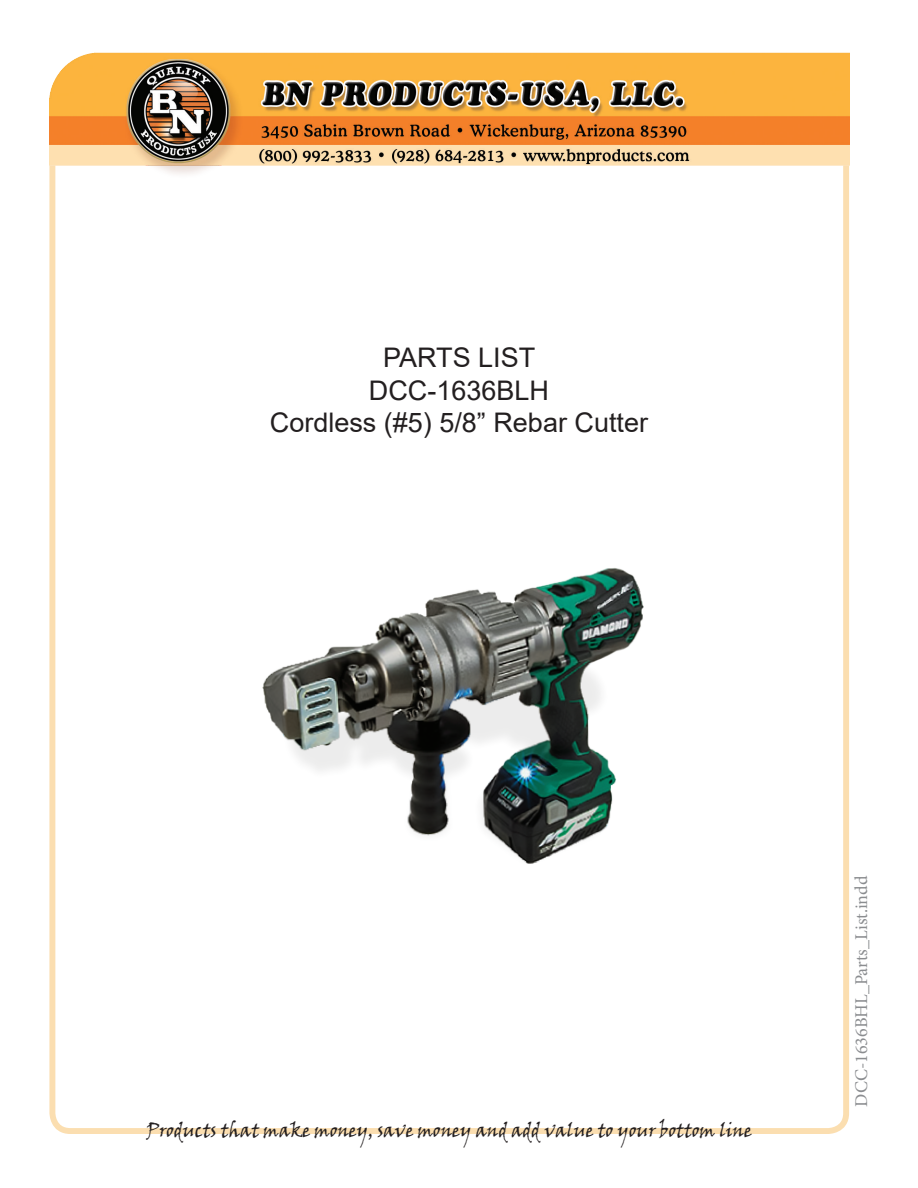
<style>
.page{position:relative;width:918px;height:1188px;background:#fff}
.page>*{position:absolute;margin:0;border:0;box-sizing:border-box;transform-origin:0 0}
.t1{font:27px "Arial";color:#231f20}
.t2{font:19.5px "Viner Hand ITC";color:#231f20;scale:.91 1}
.t3{font:18px "Minion Pro";color:#8b8d90}
</style>
<div class="page">
<div style="left:49px;top:144px;width:800px;height:990px;border:6px solid #fbdeb0;border-radius:18px"></div>
<img style="left:49px;top:52px;width:800px;height:130px">
<img style="left:262px;top:568px;width:382px;height:296px">
<p class="t1" style="left:383px;top:339px;width:154px">PARTS LIST</p>
<p class="t1" style="left:369px;top:372px;width:182px">DCC-1636BLH</p>
<p class="t1" style="left:270px;top:404px;width:380px">Cordless (#5) 5/8” Rebar Cutter</p>
<p class="t2" style="left:147px;top:1118px;width:667px">Products that make money, save money and add value to your bottom line</p>
<p class="t3" style="left:849px;top:1107px;width:233px;rotate:-90deg">DCC-1636BHL_Parts_List.indd</p>
</div>
